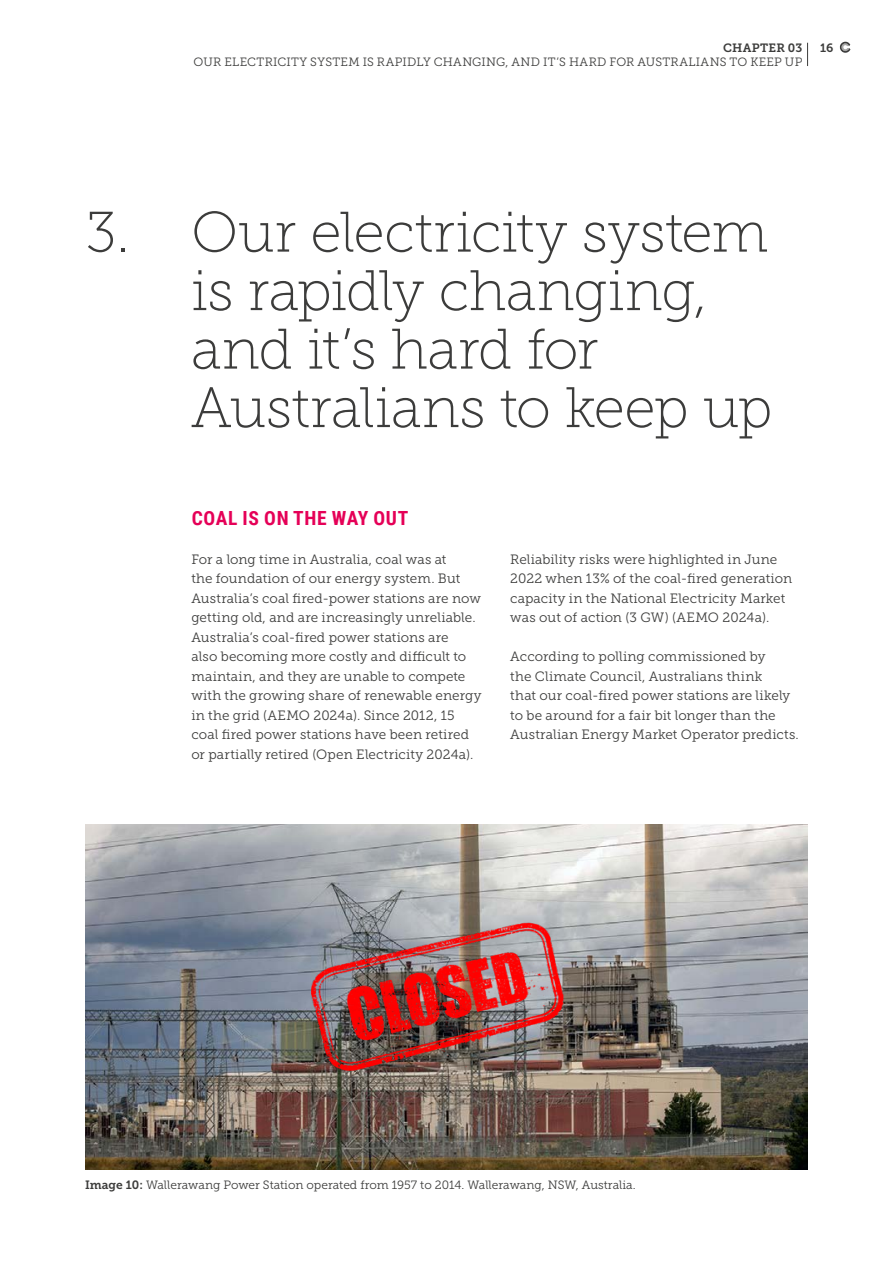
<style>
.page{position:relative;width:893px;height:1263px;background:#fff}
.page>*{position:absolute;margin:0;border:0;box-sizing:border-box;transform-origin:0 0}
.t1{font:57px/58.5px "Museo Slab 100";letter-spacing:-.01em;color:#3c3c3b}
.t2{font:700 19.5px "Roboto Condensed";letter-spacing:.035em;color:#e50057}
.t3{font:13.5px/19.5px "Museo Slab 300";letter-spacing:.005em;color:#3c3c3b}
.t4{font:12px "Museo Slab 300";color:#3c3c3b}
.t5{font:12px "Museo Slab 300";letter-spacing:.02em;color:#3c3c3b}
.t6{font:12px "Museo Slab 700";letter-spacing:.02em;color:#3c3c3b}
.s1{font-family:"Museo Slab 700"}
</style>
<div class="page">
<img style="left:85px;top:824px;width:722px;height:345px">
<img style="left:312px;top:884px;width:278px;height:206px">
<svg style="left:839px;top:42px;width:11px;height:11px"></svg>
<svg style="left:807px;top:43px;width:1px;height:23px"></svg>
<p class="t6" style="left:723px;top:41px;width:81px">CHAPTER 03</p>
<p class="t6" style="left:820px;top:41px;width:15px">16</p>
<p class="t5" style="left:194px;top:55px;width:610px">OUR ELECTRICITY SYSTEM IS RAPIDLY CHANGING, AND IT’S HARD FOR AUSTRALIANS TO KEEP UP</p>
<h1 class="t1" style="left:191px;top:203px;width:583px;text-indent:-106px">3. Our electricity system is rapidly changing, and it’s hard for<br>Australians to keep up</h1>
<h2 class="t2" style="left:192px;top:504px;width:218px">COAL IS ON THE WAY OUT</h2>
<p class="t3" style="left:191px;top:549px;width:292px">For a long time in Australia, coal was at<br>the foundation of our energy system. But Australia’s coal fired-power stations are now getting old, and are increasingly unreliable.<br>Australia’s coal-fired power stations are<br>also becoming more costly and difficult to maintain, and they are unable to compete with the growing share of renewable energy in the grid (AEMO 2024a). Since 2012, 15 coal fired power stations have been retired or partially retired (Open Electricity 2024a).</p>
<p class="t3" style="left:510px;top:549px;width:283px">Reliability risks were highlighted in June 2022 when 13% of the coal-fired generation capacity in the National Electricity Market was out of action (3 GW) (AEMO 2024a).</p>
<p class="t3" style="left:510px;top:647px;width:290px">According to polling commissioned by<br>the Climate Council, Australians think<br>that our coal-fired power stations are likely to be around for a fair bit longer than the Australian Energy Market Operator predicts.</p>
<p class="t4" style="left:85px;top:1178px;width:552px"><span class="s1">Image 10:</span> Wallerawang Power Station operated from 1957 to 2014. Wallerawang, NSW, Australia.</p>
</div>
